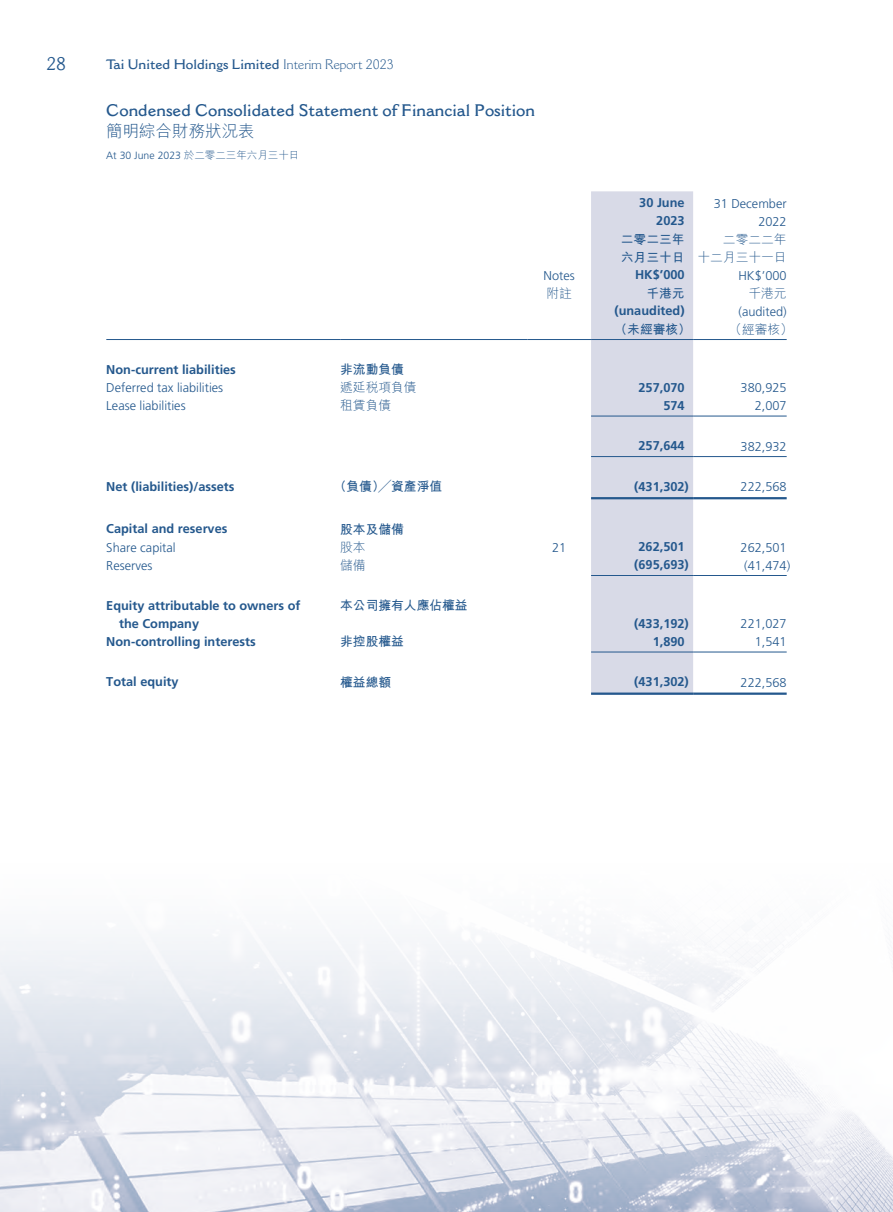
<style>
.page{position:relative;width:893px;height:1212px;background:#fff}
.page>*{position:absolute;margin:0;border:0;box-sizing:border-box;transform-origin:0 0}
.t1{font:18px "Cantoria MT Std";color:#24588d}
.t2{font:600 16.5px "Cantoria MT Std";color:#24588d}
.t3{font:300 16.5px "M Hei HK";color:#24588d}
.t4{font:600 13.5px "Cantoria MT Std";color:#24588d}
.t5{font:700 12.75px/18px "Frutiger LT Std";color:#24588d;text-align:right}
.t6{font:300 12.75px/18px "Frutiger LT Std";color:#24588d;text-align:right}
.t7{font:700 12.75px/18px "M Hei HK";color:#24588d}
.t8{font:300 12.75px/18px "M Hei HK";color:#24588d;text-align:right}
.t9{font:300 10.5px "Frutiger LT Std";color:#24588d}
.s1{font-weight:300}
.s2{font-family:"M Hei HK"}
</style>
<div class="page">
<img style="left:0;top:340px;width:893px;height:872px">
<div style="left:591px;top:191px;width:102px;height:501px;background:#d8dae7"></div>
<hr style="left:106px;top:339px;width:234px;height:1px;background:#24588d">
<hr style="left:340px;top:339px;width:187px;height:1px;background:#24588d">
<hr style="left:527px;top:339px;width:64px;height:1px;background:#24588d">
<hr style="left:591px;top:339px;width:102px;height:1px;background:#24588d">
<hr style="left:693px;top:339px;width:94px;height:1px;background:#24588d">
<hr style="left:591px;top:416px;width:102px;height:1px;background:#24588d">
<hr style="left:693px;top:416px;width:94px;height:1px;background:#24588d">
<hr style="left:591px;top:456px;width:102px;height:1px;background:#24588d">
<hr style="left:693px;top:456px;width:94px;height:1px;background:#24588d">
<hr style="left:591px;top:497px;width:102px;height:2px;background:#24588d">
<hr style="left:693px;top:497px;width:94px;height:2px;background:#24588d">
<hr style="left:591px;top:575px;width:102px;height:1px;background:#24588d">
<hr style="left:693px;top:575px;width:94px;height:1px;background:#24588d">
<hr style="left:591px;top:652px;width:102px;height:1px;background:#24588d">
<hr style="left:693px;top:652px;width:94px;height:1px;background:#24588d">
<hr style="left:591px;top:692px;width:102px;height:3px;background:#24588d">
<hr style="left:693px;top:692px;width:94px;height:3px;background:#24588d">
<h1 class="t1" style="left:47px;top:53px;width:21px">28</h1>
<p class="t4" style="left:106px;top:56px;width:289px">Tai United Holdings Limited <span class="s1">Interim Report 2023</span></p>
<p class="t2" style="left:106px;top:100px;width:430px">Condensed Consolidated Statement of Financial Position</p>
<p class="t3" style="left:106px;top:123px;width:150px">簡明綜合財務狀況表</p>
<p class="t9" style="left:106px;top:150px;width:195px">At 30 June 2023 <span class="s2">於二零二三年六月三十日</span></p>
<p class="t5" style="left:639px;top:194px;width:47px">30 June<br>2023</p>
<p class="t6" style="left:714px;top:195px;width:74px">31 December<br>2022</p>
<p class="t7" style="left:621px;top:229px;width:65px">二零二三年六月三十日</p>
<p class="t8" style="left:697px;top:230px;width:91px">二零二二年<br>十二月三十一日</p>
<p class="t6" style="left:544px;top:267px;width:33px">Notes</p>
<p class="t5" style="left:635px;top:266px;width:51px">HK$’000</p>
<p class="t6" style="left:738px;top:267px;width:50px">HK$’000</p>
<p class="t8" style="left:546px;top:284px;width:27px">附註</p>
<p class="t7" style="left:646px;top:283px;width:40px">千港元</p>
<p class="t8" style="left:748px;top:284px;width:40px">千港元</p>
<p class="t5" style="left:614px;top:302px;width:72px">(unaudited)</p>
<p class="t6" style="left:738px;top:303px;width:50px">(audited)</p>
<p class="t7" style="left:614px;top:319px;width:78px">（未經審核）</p>
<p class="t8" style="left:729px;top:320px;width:65px">（經審核）</p>
<p class="t5" style="left:106px;top:360px;width:131px">Non-current liabilities</p>
<p class="t7" style="left:340px;top:359px;width:65px">非流動負債</p>
<p class="t6" style="left:106px;top:379px;width:118px">Deferred tax liabilities</p>
<p class="t8" style="left:340px;top:378px;width:78px">遞延稅項負債</p>
<p class="t5" style="left:639px;top:378px;width:48px">257,070</p>
<p class="t6" style="left:741px;top:379px;width:48px">380,925</p>
<p class="t6" style="left:106px;top:397px;width:81px">Lease liabilities</p>
<p class="t8" style="left:340px;top:396px;width:52px">租賃負債</p>
<p class="t5" style="left:663px;top:396px;width:23px">574</p>
<p class="t6" style="left:755px;top:397px;width:33px">2,007</p>
<p class="t5" style="left:638px;top:437px;width:48px">257,644</p>
<p class="t6" style="left:741px;top:438px;width:48px">382,932</p>
<p class="t5" style="left:106px;top:477px;width:130px">Net (liabilities)/assets</p>
<p class="t7" style="left:334px;top:476px;width:110px">（負債）╱資產淨值</p>
<p class="t5" style="left:634px;top:477px;width:56px">(431,302)</p>
<p class="t6" style="left:741px;top:478px;width:48px">222,568</p>
<p class="t5" style="left:106px;top:520px;width:123px">Capital and reserves</p>
<p class="t7" style="left:340px;top:519px;width:65px">股本及儲備</p>
<p class="t6" style="left:106px;top:538px;width:71px">Share capital</p>
<p class="t8" style="left:340px;top:538px;width:27px">股本</p>
<p class="t6" style="left:552px;top:538px;width:16px">21</p>
<p class="t5" style="left:639px;top:538px;width:48px">262,501</p>
<p class="t6" style="left:741px;top:538px;width:48px">262,501</p>
<p class="t6" style="left:106px;top:556px;width:48px">Reserves</p>
<p class="t8" style="left:340px;top:556px;width:27px">儲備</p>
<p class="t5" style="left:634px;top:556px;width:56px">(695,693)</p>
<p class="t6" style="left:744px;top:556px;width:48px">(41,474)</p>
<p class="t5" style="left:119px;top:596px;width:183px;text-align:left;text-indent:-13px">Equity attributable to owners of the Company</p>
<p class="t7" style="left:340px;top:595px;width:129px">本公司擁有人應佔權益</p>
<p class="t5" style="left:634px;top:614px;width:56px">(433,192)</p>
<p class="t6" style="left:741px;top:615px;width:48px">221,027</p>
<p class="t5" style="left:106px;top:632px;width:151px">Non-controlling interests</p>
<p class="t7" style="left:340px;top:631px;width:65px">非控股權益</p>
<p class="t5" style="left:653px;top:632px;width:33px">1,890</p>
<p class="t6" style="left:755px;top:633px;width:33px">1,541</p>
<p class="t5" style="left:106px;top:673px;width:74px">Total equity</p>
<p class="t7" style="left:340px;top:672px;width:52px">權益總額</p>
<p class="t5" style="left:634px;top:673px;width:56px">(431,302)</p>
<p class="t6" style="left:741px;top:673px;width:48px">222,568</p>
</div>
